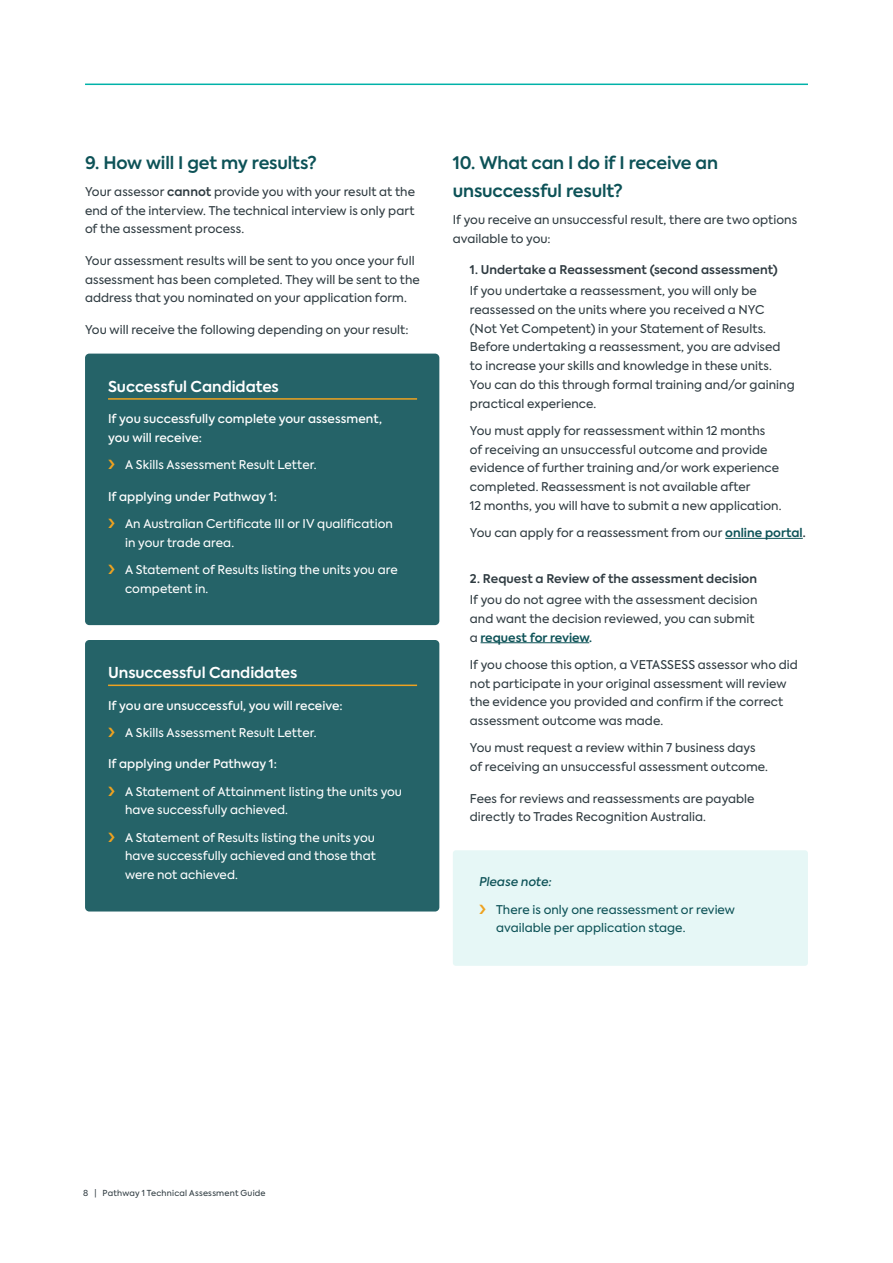
<style>
.page{position:relative;width:893px;height:1263px;background:#fff}
.page>*{position:absolute;margin:0;border:0;box-sizing:border-box;transform-origin:0 0}
.Body_copy{font:600 17.25px "Axiforma";letter-spacing:-.01em;color:#0d5257}
.Body_copy-2{font:600 15px "Axiforma";letter-spacing:-.005em;color:#fff}
.t1{font:12px/18.8px "Axiforma";letter-spacing:.005em;color:#303c42}
.t2{font:12px/18.8px "Axiforma";letter-spacing:.005em;color:#fff}
.Body_copy-3{font:500 12px/18.8px "Axiforma";letter-spacing:.005em;color:#fff}
.t3{font:600 12px "Axiforma";letter-spacing:.005em;color:#303c42}
.t4{font:12px/18.8px "Axiforma";letter-spacing:.005em;color:#0d5257}
.t5{font:italic 500 12px "Axiforma";color:#0d5257}
.t6{font:8.25px "Axiforma";letter-spacing:.025em;color:#303c42}
.s1{font-weight:600}
.s2{font-weight:600;color:#0d5257}
</style>
<div class="page">
<hr style="left:85px;top:84px;width:723px;height:1px;background:#00b2a9">
<hr style="left:725px;top:538px;width:78px;height:1px;background:#0d5257">
<hr style="left:481px;top:642px;width:108px;height:1px;background:#0d5257">
<div style="left:85px;top:354px;width:354px;height:271px;background:#256368;border-radius:4px"></div>
<div style="left:85px;top:640px;width:354px;height:271px;background:#256368;border-radius:4px"></div>
<hr style="left:108px;top:398px;width:309px;height:2px;background:#eea220">
<hr style="left:108px;top:684px;width:309px;height:2px;background:#eea220">
<div style="left:453px;top:850px;width:355px;height:116px;background:#e6f7f6;border-radius:3px"></div>
<p class="Body_copy" style="left:85px;top:151px;width:233px">9. How will I get my results?</p>
<p class="t1" style="left:85px;top:182px;width:332px;text-align:justify">Your assessor <span class="s1">cannot</span> provide you with your result at the end of the interview. The technical interview is only part of the assessment process.</p>
<p class="t1" style="left:85px;top:251px;width:336px">Your assessment results will be sent to you once your full assessment has been completed. They will be sent to the address that you nominated on your application form.</p>
<p class="t1" style="left:85px;top:320px;width:325px">You will receive the following depending on your result:</p>
<p class="Body_copy-2" style="left:108px;top:376px;width:172px">Successful Candidates</p>
<p class="Body_copy-3" style="left:108px;top:410px;width:275px">If you successfully complete your assessment, you will receive:</p>
<p class="t2" style="left:125px;top:456px;width:193px">A Skills Assessment Result Letter.</p>
<p class="Body_copy-3" style="left:108px;top:487px;width:170px">If applying under Pathway 1:</p>
<p class="t2" style="left:125px;top:514px;width:269px">An Australian Certificate III or IV qualification in your trade area.</p>
<p class="t2" style="left:125px;top:560px;width:274px">A Statement of Results listing the units you are competent in.</p>
<p class="Body_copy-2" style="left:108px;top:663px;width:191px">Unsuccessful Candidates</p>
<p class="Body_copy-3" style="left:108px;top:696px;width:236px">If you are unsuccessful, you will receive:</p>
<p class="t2" style="left:125px;top:723px;width:193px">A Skills Assessment Result Letter.</p>
<p class="Body_copy-3" style="left:108px;top:755px;width:170px">If applying under Pathway 1:</p>
<p class="t2" style="left:125px;top:782px;width:278px">A Statement of Attainment listing the units you have successfully achieved.</p>
<p class="t2" style="left:125px;top:828px;width:252px;text-align:justify">A Statement of Results listing the units you have successfully achieved and those that were not achieved.</p>
<p class="Body_copy" style="left:453px;top:152px;width:267px">10. What can I do if I receive an</p>
<p class="Body_copy" style="left:453px;top:179px;width:171px">unsuccessful result?</p>
<p class="t1" style="left:453px;top:210px;width:346px">If you receive an unsuccessful result, there are two options available to you:</p>
<p class="t3" style="left:470px;top:262px;width:309px">1. Undertake a Reassessment (second assessment)</p>
<p class="t1" style="left:470px;top:282px;width:326px">If you undertake a reassessment, you will only be reassessed on the units where you received a NYC<br>(Not Yet Competent) in your Statement of Results.<br>Before undertaking a reassessment, you are advised to increase your skills and knowledge in these units.<br>You can do this through formal training and/or gaining practical experience.</p>
<p class="t1" style="left:470px;top:421px;width:313px">You must apply for reassessment within 12 months<br>of receiving an unsuccessful outcome and provide evidence of further training and/or work experience completed. Reassessment is not available after<br>12 months, you will have to submit a new application.</p>
<p class="t1" style="left:470px;top:524px;width:337px">You can apply for a reassessment from our <span class="s2">online portal</span><span class="s1">.</span></p>
<p class="t3" style="left:470px;top:571px;width:289px">2. Request a Review of the assessment decision</p>
<p class="t1" style="left:470px;top:590px;width:289px">If you do not agree with the assessment decision and want the decision reviewed, you can submit a <span class="s2">request for review.</span></p>
<p class="t1" style="left:470px;top:655px;width:329px">If you choose this option, a VETASSESS assessor who did not participate in your original assessment will review the evidence you provided and confirm if the correct assessment outcome was made.</p>
<p class="t1" style="left:470px;top:739px;width:300px">You must request a review within 7 business days of receiving an unsuccessful assessment outcome.</p>
<p class="t1" style="left:470px;top:789px;width:286px">Fees for reviews and reassessments are payable directly to Trades Recognition Australia.</p>
<p class="t5" style="left:479px;top:874px;width:74px">Please note:</p>
<p class="t4" style="left:496px;top:900px;width:240px">There is only one reassessment or review available per application stage.</p>
<p class="t6" style="left:83px;top:1188px;width:184px">8 | Pathway 1 Technical Assessment Guide</p>
</div>
